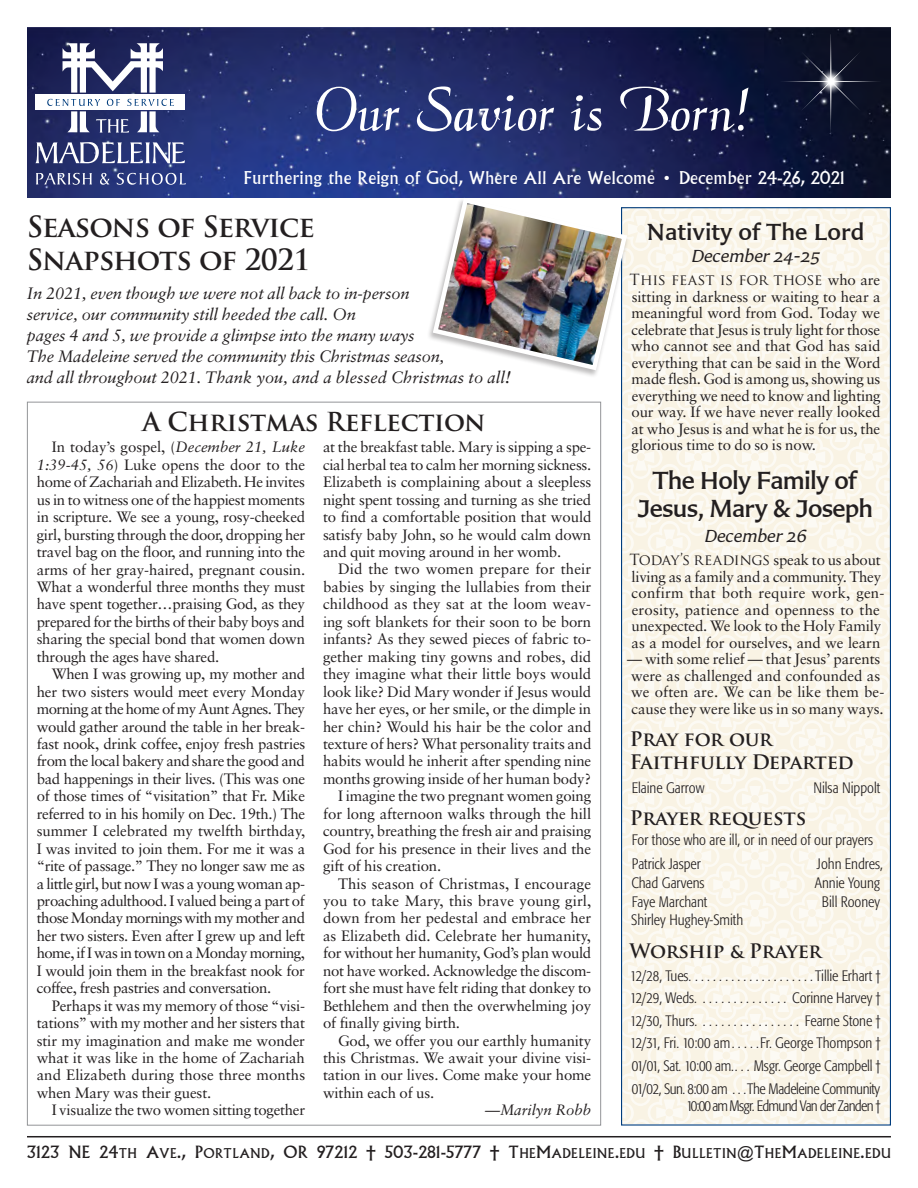
<style>
.page{position:relative;width:918px;height:1188px;background:#fff}
.page>*{position:absolute;margin:0;border:0;box-sizing:border-box;transform-origin:0 0}
.t1{font:69.45px "Calligraphy Laser";color:#fff}
._2-colum_headline_17{font:700 28.5px/33px "Trajan Pro";letter-spacing:-.035em;color:#231f20}
.sidebar_headline{font:500 25.5px/28.5px "Carter Sans W01";letter-spacing:-.03em;color:#231f20;text-align:center}
._2-colum_headline_17-2{font:700 25.5px "Trajan Pro";letter-spacing:-.01em;color:#231f20}
.sidebar_headline-2{font:500 24px "Carter Sans W01";color:#231f20}
.sidebar-subhead{font:700 19.5px/22.5px "Trajan Pro";letter-spacing:-.01em;color:#231f20}
.sidebar_copyt{font:700 19.5px "Trajan Pro";letter-spacing:-.01em;color:#231f20}
.sidebar_headline-3{font:italic 18px "Carter Sans W01";color:#231f20}
.t2{font:17.25px "Albertus";letter-spacing:.01em;color:#fff}
.body_copy_1st___form{font:italic 16.5px/21px "Sabon";letter-spacing:-.01em;color:#231f20}
.footer_line-cover{font:16.5px "Albertus MT SC800";letter-spacing:.03em;color:#231f20}
.body_copy{font:15px/17.4px "Sabon";letter-spacing:-.01em;color:#231f20;text-align:justify}
.sidebar_copyt-2{font:300 condensed 15px "Formata";color:#231f20}
.sidebar_copyt-3{font:300 condensed 15px/17.2px "Formata";letter-spacing:-.045em;color:#231f20;text-align:right}
.sidebar_copyt-4{font:300 condensed 15px "Formata";letter-spacing:-.03em;color:#231f20}
.t3{font:italic 15px "Sabon";color:#231f20}
.footer_line-cover-2{font:13.2px "Albertus MT SC800";letter-spacing:.035em;color:#231f20}
.s1{font-size:18px}
.s2{font-style:italic}
.s3{font-family:"Trajan Pro"}
.s4{font-size:13.2px}
.s5{font-size:16.5px}
</style>
<div class="page">
<hr style="left:27px;top:1136px;width:864px;height:1px;background:#231f20">
<svg style="left:621px;top:207px;width:270px;height:919px"></svg>
<img style="left:27px;top:27px;width:864px;height:171px">
<div style="left:36px;top:95px;width:149px;height:15px;background:#fff"></div>
<svg style="left:35px;top:142px;width:158px;height:23px"></svg>
<svg style="left:36px;top:173px;width:158px;height:12px;background:#596498"></svg>
<svg style="left:47px;top:43px;width:136px;height:92px"></svg>
<svg style="left:775px;top:34px;width:106px;height:109px;background:#12182f"></svg>
<div style="left:426px;top:197px;width:203px;height:181px;background:#fff"></div>
<img style="left:430px;top:195px;width:200px;height:178px">
<p class="t1" style="left:316px;top:76px;width:436px">Our Savior is Born!</p>
<p class="t2" style="left:244px;top:167px;width:602px">Furthering the Reign of God, Where All Are Welcome • December 24-26, 2021</p>
<p class="_2-colum_headline_17" style="left:27px;top:211px;width:290px">Seasons of Service<br>Snapshots of 2021</p>
<p class="body_copy_1st___form" style="left:27px;top:283px;width:486px">In 2021, even though we were not all back to in-person<br>service, our community still heeded the call. On<br>pages 4 and 5, we provide a glimpse into the many ways<br>The Madeleine served the community this Christmas season,<br>and all throughout 2021. Thank you, and a blessed Christmas to all<span class="s1">!</span></p>
<p class="_2-colum_headline_17-2" style="left:142px;top:406px;width:345px">A Christmas Reflection</p>
<p class="body_copy" style="left:37px;top:438px;width:270px;text-indent:15px">In today’s gospel, (<span class="s2">December 21, Luke 1:39-45, 56</span>) Luke opens the door to the home of Zachariah and Elizabeth. He invites us in to witness one of the happiest moments in scripture. We see a young, rosy-cheeked girl, bursting through the door, dropping her travel bag on the floor, and running into the arms of her gray-haired, pregnant cousin.<br>What a wonderful three months they must have spent together…praising God, as they prepared for the births of their baby boys and sharing the special bond that women down through the ages have shared.</p>
<p class="body_copy" style="left:37px;top:665px;width:270px;text-indent:15px">When I was growing up, my mother and her two sisters would meet every Monday morning at the home of my Aunt Agnes. They would gather around the table in her break&shy;fast nook, drink coffee, enjoy fresh pastries from the local bakery and share the good and bad happenings in their lives. (This was one of those times of “visitation” that Fr. Mike referred to in his homily on Dec. 19th.) The summer I celebrated my twelfth birthday, I was invited to join them. For me it was a “rite of passage.” They no longer saw me as a little girl, but now I was a young woman ap&shy;proaching adulthood. I valued being a part of those Monday mornings with my mother and her two sisters. Even after I grew up and left home, if I was in town on a Monday morning, I would join them in the breakfast nook for coffee, fresh pastries and conversation.</p>
<p class="body_copy" style="left:37px;top:997px;width:270px;text-indent:15px">Perhaps it was my memory of those “visi&shy;tations” with my mother and her sisters that stir my imagination and make me wonder what it was like in the home of Zachariah and Elizabeth during those three months when Mary was their guest.</p>
<p class="body_copy" style="left:52px;top:1101px;width:255px">I visualize the two women sitting together</p>
<p class="body_copy" style="left:323px;top:438px;width:270px">at the breakfast table. Mary is sipping a spe&shy;cial herbal tea to calm her morning sickness.<br>Elizabeth is complaining about a sleepless night spent tossing and turning as she tried to find a comfortable position that would satisfy baby John, so he would calm down and quit moving around in her womb.</p>
<p class="body_copy" style="left:323px;top:560px;width:270px;text-indent:15px">Did the two women prepare for their babies by singing the lullabies from their childhood as they sat at the loom weav&shy;ing soft blankets for their soon to be born infants? As they sewed pieces of fabric to&shy;gether making tiny gowns and robes, did they imagine what their little boys would look like? Did Mary wonder if Jesus would have her eyes, or her smile, or the dimple in her chin? Would his hair be the color and texture of hers? What personality traits and habits would he inherit after spending nine months growing inside of her human body?</p>
<p class="body_copy" style="left:323px;top:787px;width:270px;text-indent:15px">I imagine the two pregnant women going for long afternoon walks through the hill country, breathing the fresh air and praising God for his presence in their lives and the gift of his creation.</p>
<p class="body_copy" style="left:323px;top:874px;width:270px;text-indent:15px">This season of Christmas, I encourage you to take Mary, this brave young girl, down from her pedestal and embrace her as Elizabeth did. Celebrate her humanity, for without her humanity, God’s plan would not have worked. Acknowledge the discom&shy;fort she must have felt riding that donkey to Bethlehem and then the overwhelming joy of finally giving birth.</p>
<p class="body_copy" style="left:323px;top:1031px;width:270px;text-indent:15px">God, we offer you our earthly humanity this Christmas. We await your divine visi&shy;tation in our lives. Come make your home within each of us.</p>
<p class="t3" style="left:485px;top:1101px;width:108px">—Marilyn Robb</p>
<p class="sidebar_headline-2" style="left:647px;top:218px;width:219px">Nativity of The Lord</p>
<p class="sidebar_headline-3" style="left:691px;top:245px;width:130px">December 24-25</p>
<p class="body_copy" style="left:630px;top:272px;width:253px;line-height:16.5px"><span class="s3">This feast is for those</span> who are sitting in darkness or waiting to hear a meaningful word from God. Today we celebrate that Jesus is truly light for those who cannot see and that God has said everything that can be said in the Word made flesh. God is among us, showing us everything we need to know and lighting our way. If we have never really looked at who Jesus is and what he is for us, the glorious time to do so is now.</p>
<p class="sidebar_headline" style="left:638px;top:465px;width:237px">The Holy Family of<br>Jesus, Mary &amp; Joseph</p>
<p class="sidebar_headline-3" style="left:704px;top:525px;width:104px">December 26</p>
<p class="body_copy" style="left:630px;top:552px;width:256px;line-height:16.5px;text-align:left"><span class="s3">Today’s readings</span> speak to us about living as a family and a community. They confirm that both require work, gen&shy;erosity, patience and openness to the unexpected. We look to the Holy Family as a model for ourselves, and we learn</p>
<p class="body_copy" style="left:627px;top:651px;width:259px;line-height:16.5px;text-align:left">— with some relief — that Jesus’ parents were as challenged and confounded as we often are. We can be like them be&shy;cause they were like us in so many ways.</p>
<p class="sidebar-subhead" style="left:630px;top:728px;width:225px">Pray for our<br>Faithfully Departed</p>
<p class="sidebar_copyt-2" style="left:632px;top:779px;width:74px">Elaine Garrow</p>
<p class="sidebar_copyt-2" style="left:813px;top:779px;width:69px">Nilsa Nippolt</p>
<p class="sidebar_copyt" style="left:630px;top:806px;width:178px">Prayer requests</p>
<p class="sidebar_copyt-2" style="left:632px;top:831px;width:243px">For those who are ill, or in need of our prayers</p>
<p class="sidebar_copyt-2" style="left:632px;top:855px;width:71px">Patrick Jasper</p>
<p class="sidebar_copyt-2" style="left:817px;top:855px;width:67px">John Endres,</p>
<p class="sidebar_copyt-2" style="left:631px;top:874px;width:75px">Chad Garvens</p>
<p class="sidebar_copyt-2" style="left:815px;top:874px;width:67px">Annie Young</p>
<p class="sidebar_copyt-2" style="left:632px;top:893px;width:77px">Faye Marchant</p>
<p class="sidebar_copyt-2" style="left:822px;top:893px;width:60px">Bill Rooney</p>
<p class="sidebar_copyt-2" style="left:631px;top:912px;width:113px">Shirley Hughey-Smith</p>
<p class="sidebar-subhead" style="left:629px;top:940px;width:194px">Worship &amp; Prayer</p>
<p class="sidebar_copyt-2" style="left:630px;top:967px;width:63px">12/28, Tues.</p>
<p class="sidebar_copyt-2" style="left:815px;top:967px;width:67px">Tillie Erhart †</p>
<p class="sidebar_copyt-2" style="left:630px;top:989px;width:68px">12/29, Weds.</p>
<p class="sidebar_copyt-2" style="left:792px;top:989px;width:90px">Corinne Harvey †</p>
<p class="sidebar_copyt-2" style="left:630px;top:1012px;width:69px">12/30, Thurs.</p>
<p class="sidebar_copyt-2" style="left:805px;top:1012px;width:78px">Fearne Stone †</p>
<p class="sidebar_copyt-2" style="left:630px;top:1035px;width:102px">12/31, Fri. 10:00 am</p>
<p class="sidebar_copyt-2" style="left:760px;top:1035px;width:122px">Fr. George Thompson †</p>
<p class="sidebar_copyt-2" style="left:632px;top:1057px;width:104px">01/01, Sat. 10:00 am.</p>
<p class="sidebar_copyt-2" style="left:754px;top:1057px;width:129px">Msgr. George Campbell †</p>
<p class="sidebar_copyt-4" style="left:632px;top:1080px;width:97px">01/02, Sun. 8:00 am</p>
<p class="sidebar_copyt-3" style="left:687px;top:1080px;width:196px">The Madeleine Community<br>10:00 amMsgr. Edmund Van der Zanden †</p>
<p class="footer_line-cover" style="left:27px;top:1143px;width:270px">3123 NE 24<span class="s4">TH</span> A<span class="s4">VE</span>., P<span class="s4">ORTLAN D</span>, OR</p>
<p class="footer_line-cover-2" style="left:317px;top:1146px;width:575px"><span class="s5">97212 † 503-281-5777 † T</span>HE<span class="s5">M</span>ADELEINE<span class="s5">.</span>EDU <span class="s5">† B</span>ULLETIN<span class="s5">@T</span>HE<span class="s5">M</span>ADELEINE<span class="s5">.</span>EDU</p>
</div>
